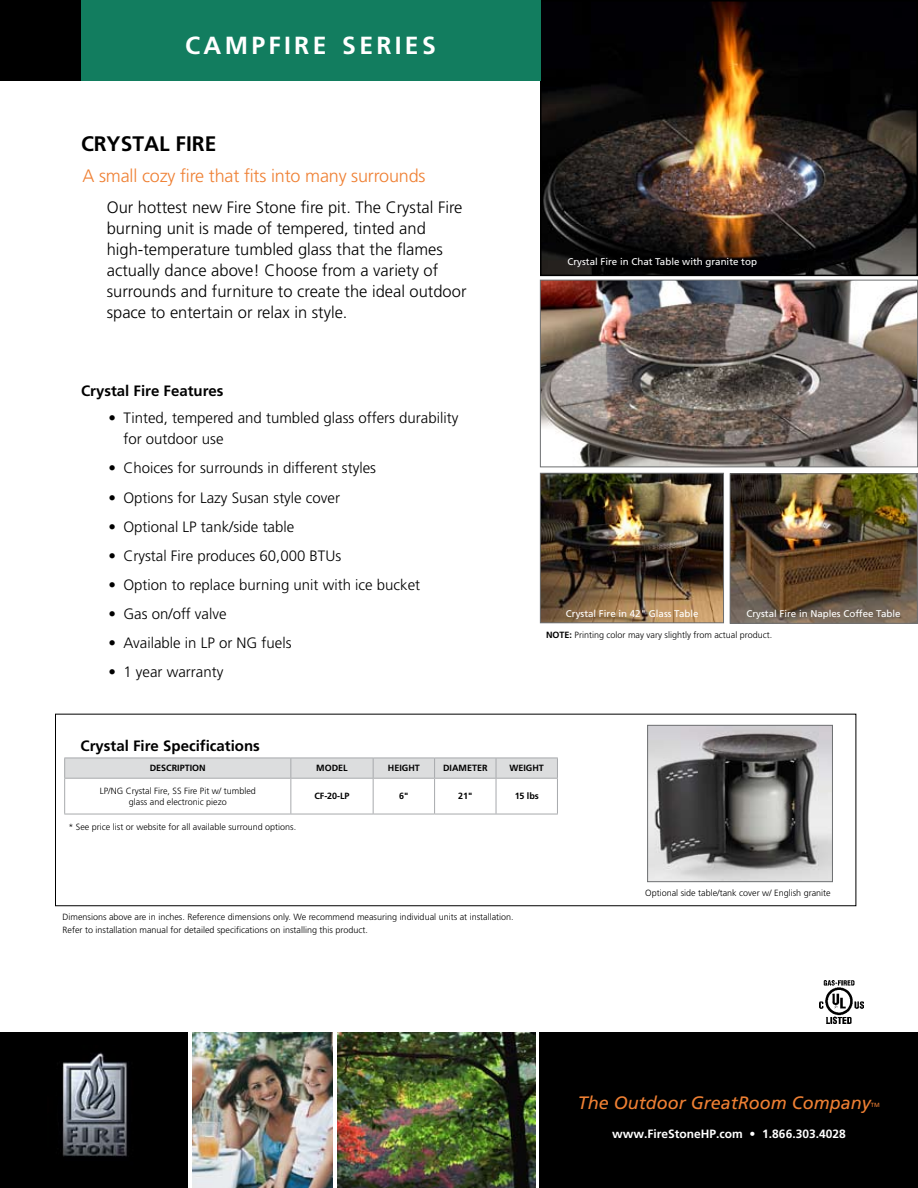
<style>
.page{position:relative;width:918px;height:1188px;background:#fff}
.page>*{position:absolute;margin:0;border:0;box-sizing:border-box;transform-origin:0 0}
.t1{font:700 24.75px "Frutiger";letter-spacing:.135em;color:#fff}
.t2{font:700 21px "Frutiger";color:#000}
.t3{font:300 18px "Frutiger";letter-spacing:-.01em;color:#ef8033}
.t4{font:italic 18px "Frutiger";color:#ef8033}
.t5{font:300 16.5px/21px "Frutiger";color:#000}
.t6{font:300 15px/21px "Frutiger";color:#000}
.t7{font:700 15px "Frutiger";color:#000}
.t8{font:700 12px "Frutiger";color:#fff}
.t9{font:9.75px "Frutiger";color:#fff}
.t10{font:300 9px/12.6px "Frutiger";color:#000}
.t11{font:700 9px "Frutiger";color:#000}
.t12{font:6px "Frutiger";color:#ef8033}
.s1{font-weight:700}
</style>
<div class="page">
<img style="left:542px;top:282px;width:374px;height:183px">
<div style="left:540px;top:280px;width:378px;height:187px;border:1px solid #6d6f71"></div>
<img style="left:543px;top:3px;width:372px;height:270px">
<div style="left:540px;top:0;width:378px;height:276px;border:2px solid #000"></div>
<div style="left:0;top:0;width:541px;height:81px;background:#127d5f"></div>
<img style="left:820px;top:980px;width:44px;height:43px">
<div style="left:0;top:0;width:81px;height:81px;background:#000"></div>
<div style="left:539px;top:1033px;width:379px;height:155px;background:#000"></div>
<img style="left:338px;top:1033px;width:197px;height:155px">
<div style="left:0;top:1033px;width:188px;height:155px;background:#000"></div>
<img style="left:192px;top:1033px;width:141px;height:155px">
<img style="left:62px;top:1052px;width:65px;height:105px">
<img style="left:649px;top:727px;width:182px;height:153px">
<div style="left:647px;top:725px;width:186px;height:157px;border:1px solid #6d6f71"></div>
<svg style="left:64px;top:758px;width:494px;height:56px"></svg>
<hr style="left:64px;top:779px;width:1px;height:35px;background:#a7a9ac">
<hr style="left:64px;top:778px;width:227px;height:1px;background:#a7a9ac">
<hr style="left:64px;top:814px;width:227px;height:1px;background:#a7a9ac">
<hr style="left:290px;top:779px;width:1px;height:35px;background:#a7a9ac">
<hr style="left:291px;top:778px;width:82px;height:1px;background:#a7a9ac">
<hr style="left:291px;top:814px;width:82px;height:1px;background:#a7a9ac">
<hr style="left:373px;top:779px;width:1px;height:35px;background:#a7a9ac">
<hr style="left:373px;top:778px;width:62px;height:1px;background:#a7a9ac">
<hr style="left:435px;top:778px;width:61px;height:1px;background:#a7a9ac">
<hr style="left:496px;top:778px;width:62px;height:1px;background:#a7a9ac">
<hr style="left:434px;top:779px;width:1px;height:35px;background:#a7a9ac">
<hr style="left:496px;top:779px;width:1px;height:35px;background:#a7a9ac">
<hr style="left:557px;top:779px;width:1px;height:35px;background:#a7a9ac">
<hr style="left:373px;top:814px;width:62px;height:1px;background:#a7a9ac">
<hr style="left:435px;top:814px;width:61px;height:1px;background:#a7a9ac">
<hr style="left:496px;top:814px;width:62px;height:1px;background:#a7a9ac">
<img style="left:732px;top:475px;width:184px;height:147px">
<div style="left:730px;top:473px;width:188px;height:151px;border:1px solid #6d6f71"></div>
<img style="left:542px;top:475px;width:180px;height:146px">
<div style="left:540px;top:473px;width:184px;height:150px;border:1px solid #6d6f71"></div>
<h1 class="t1" style="left:185px;top:31px;width:252px">CAMPFIRE SERIES</h1>
<h2 class="t2" style="left:81px;top:131px;width:137px">Crystal Fire</h2>
<h3 class="t3" style="left:82px;top:166px;width:345px">A small cozy fire that fits into many surrounds</h3>
<p class="t5" style="left:107px;top:197px;width:361px">Our hottest new Fire Stone fire pit. The Crystal Fire burning unit is made of tempered, tinted and high-temperature tumbled glass that the flames actually dance above! Choose from a variety of surrounds and furniture to create the ideal outdoor space to entertain or relax in style.</p>
<h3 class="t7" style="left:81px;top:382px;width:144px">Crystal Fire Features</h3>
<h3 class="t6" style="left:123px;top:408px;width:336px;text-indent:-15px">• Tinted, tempered and tumbled glass offers durability for outdoor use</h3>
<h3 class="t6" style="left:108px;top:458px;width:269px">• Choices for surrounds in different styles</h3>
<h3 class="t6" style="left:108px;top:487px;width:233px">• Options for Lazy Susan style cover</h3>
<h3 class="t6" style="left:108px;top:516px;width:187px">• Optional LP tank/side table</h3>
<h3 class="t6" style="left:108px;top:545px;width:234px">• Crystal Fire produces 60,000 BTUs</h3>
<h3 class="t6" style="left:108px;top:574px;width:313px">• Option to replace burning unit with ice bucket</h3>
<h3 class="t6" style="left:108px;top:604px;width:120px">• Gas on/off valve</h3>
<h3 class="t6" style="left:108px;top:633px;width:185px">• Available in LP or NG fuels</h3>
<h3 class="t6" style="left:108px;top:662px;width:116px">• 1 year warranty</h3>
<h3 class="t7" style="left:81px;top:737px;width:181px">Crystal Fire Specifications</h3>
<p class="t9" style="left:568px;top:256px;width:191px">Crystal Fire in Chat Table with granite top</p>
<p class="t9" style="left:566px;top:608px;width:134px">Crystal Fire in 42" Glass Table</p>
<p class="t9" style="left:746px;top:608px;width:156px">Crystal Fire in Naples Coffee Table</p>
<p class="t10" style="left:546px;top:629px;width:228px"><span class="s1">NOTE:</span> Printing color may vary slightly from actual product.</p>
<p class="t11" style="left:150px;top:763px;width:50px">Description</p>
<p class="t11" style="left:316px;top:763px;width:33px">Model</p>
<p class="t11" style="left:388px;top:763px;width:33px">HEIGHT</p>
<p class="t11" style="left:443px;top:763px;width:30px">DIAMETER</p>
<p class="t11" style="left:509px;top:763px;width:36px">WEIGHT</p>
<p class="t10" style="left:100px;top:785px;width:158px;line-height:12px;text-align:center">LP/NG Crystal Fire, SS Fire Pit w/ tumbled glass and electronic piezo</p>
<p class="t11" style="left:315px;top:791px;width:36px">CF-20-LP</p>
<p class="t11" style="left:399px;top:791px;width:11px">6"</p>
<p class="t11" style="left:458px;top:791px;width:16px">21"</p>
<p class="t11" style="left:515px;top:791px;width:26px">15 lbs</p>
<p class="t10" style="left:68px;top:820px;width:229px">* See price list or website for all available surround options.</p>
<p class="t10" style="left:63px;top:911px;width:453px">Dimensions above are in inches. Reference dimensions only. We recommend measuring individual units at installation.<br>Refer to installation manual for detailed specifications on installing this product.</p>
<p class="t10" style="left:645px;top:887px;width:187px">Optional side table/tank cover w/ English granite</p>
<h3 class="t4" style="left:578px;top:1092px;width:295px">The Outdoor GreatRoom Company</h3>
<p class="t12" style="left:871px;top:1102px;width:11px">TM</p>
<h3 class="t8" style="left:612px;top:1127px;width:235px">www.FireStoneHP.com • 1.866.303.4028</h3>
</div>
